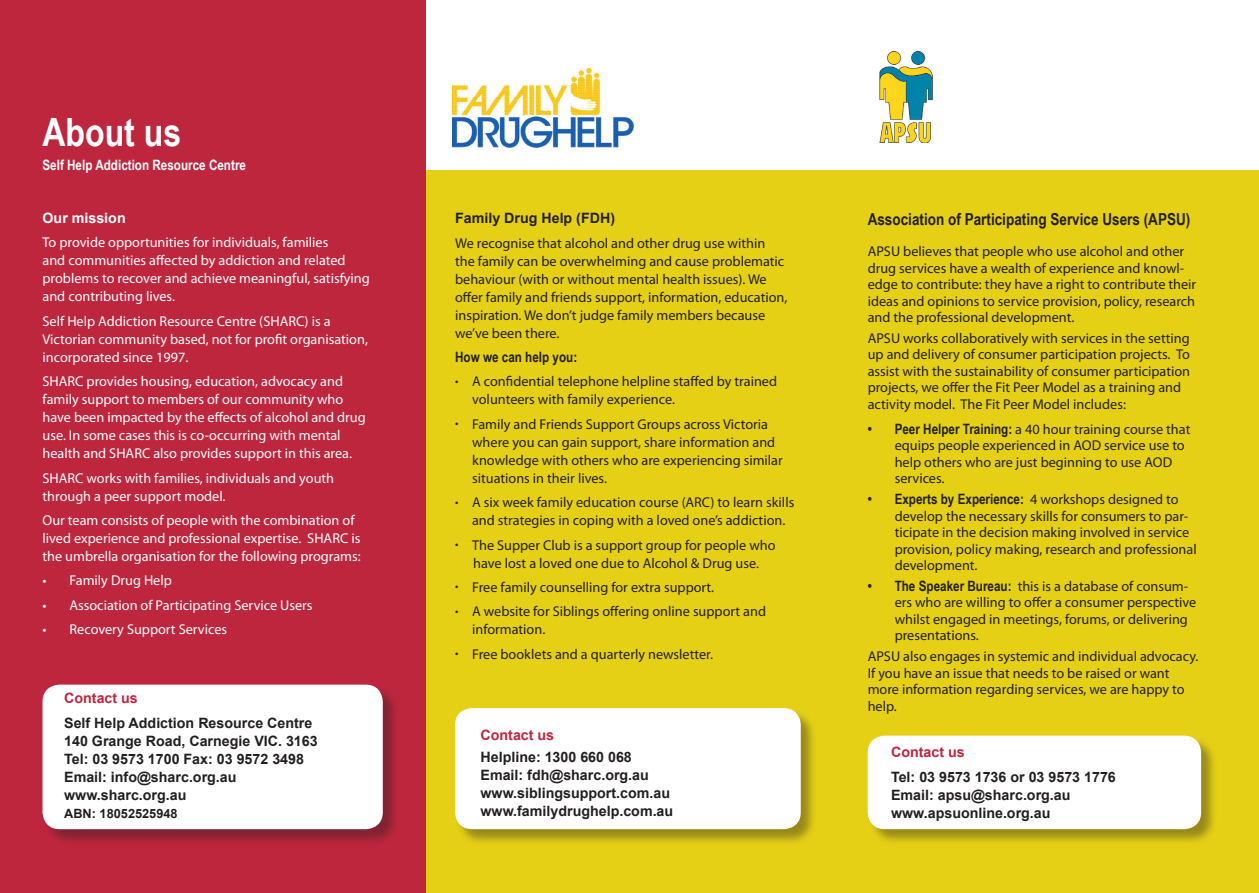
<style>
.page{position:relative;width:1259px;height:893px;background:#fff}
.page>*{position:absolute;margin:0;border:0;box-sizing:border-box;transform-origin:0 0}
.Bodycopy{font:700 39px "Arial Narrow";color:#fff}
.t1{font:700 16.5px "Arial Narrow";color:#231f20}
.Bodycopy-2{font:14.25px/16.5px "Myriad Pro";color:#231f20}
.Bodycopy-3{font:14.25px/18px "Myriad Pro";color:#fff}
.Bodycopy-4{font:700 14.25px/18px "Arial";color:#231f20}
.Heading_B{font:700 14.25px/18px "Arial";color:#231f20}
.Bodycopy-5{font:700 14.25px "Arial Narrow";color:#fff}
.Heading_B-2{font:700 14.25px "Arial";color:#be263e}
.Bodycopy-6{font:700 14.25px "Arial Narrow";color:#231f20}
.Heading_B-3{font:700 14.25px "Arial";color:#fff}
.Bodycopy-7{font:700 12.75px "Arial";color:#231f20}
.s1{font-size:12px}
.s2{font-family:"Arial Narrow";font-weight:700}
</style>
<div class="page">
<div style="left:421px;top:170px;width:838px;height:723px;background:#e5d016"></div>
<div style="left:0;top:0;width:425px;height:893px;background:#be263e"></div>
<div style="left:43px;top:685px;width:356px;height:161px;background:#231f20;opacity:.4"></div>
<div style="left:43px;top:685px;width:340px;height:144px;background:#fff;border-radius:17px"></div>
<div style="left:455px;top:708px;width:362px;height:138px;background:#231f20;opacity:.4"></div>
<div style="left:455px;top:708px;width:346px;height:121px;background:#fff;border-radius:17px"></div>
<div style="left:868px;top:736px;width:350px;height:110px;background:#231f20;opacity:.4"></div>
<div style="left:867px;top:736px;width:334px;height:93px;background:#fff;border-radius:17px"></div>
<img style="left:453px;top:69px;width:180px;height:79px">
<img style="left:879px;top:52px;width:54px;height:91px">
<p class="Bodycopy" style="left:43px;top:102px;width:140px">About us</p>
<p class="Bodycopy-5" style="left:43px;top:154px;width:205px">Self Help Addiction Resource Centre</p>
<p class="Heading_B-3" style="left:43px;top:209px;width:85px">Our mission</p>
<p class="Bodycopy-3" style="left:43px;top:233px;width:329px">To provide opportunities for individuals, families<br>and communities affected by addiction and related problems to recover and achieve meaningful, satisfying and contributing lives.</p>
<p class="Bodycopy-3" style="left:43px;top:312px;width:327px">Self Help Addiction Resource Centre (SHARC) is a<br>Victorian community based, not for profit organisation, incorporated since 1997.</p>
<p class="Bodycopy-3" style="left:43px;top:372px;width:325px">SHARC provides housing, education, advocacy and family support to members of our community who have been impacted by the effects of alcohol and drug use. In some cases this is co-occurring with mental health and SHARC also provides support in this area.</p>
<p class="Bodycopy-3" style="left:43px;top:468px;width:293px">SHARC works with families, individuals and youth through a peer support model.</p>
<p class="Bodycopy-3" style="left:43px;top:511px;width:320px">Our team consists of people with the combination of lived experience and professional expertise. SHARC is the umbrella organisation for the following programs:</p>
<p class="Bodycopy-3" style="left:43px;top:571px;width:131px">• Family Drug Help</p>
<p class="Bodycopy-3" style="left:43px;top:596px;width:271px">• Association of Participating Service Users</p>
<p class="Bodycopy-3" style="left:43px;top:620px;width:186px">• Recovery Support Services</p>
<p class="Heading_B-2" style="left:64px;top:689px;width:75px">Contact us</p>
<p class="Bodycopy-4" style="left:64px;top:714px;width:255px">Self Help Addiction Resource Centre<br>140 Grange Road, Carnegie VIC. 3163<br>Tel: 03 9573 1700 Fax: 03 9572 3498<br>Email: info@sharc.org.au www.sharc.org.au</p>
<p class="Bodycopy-7" style="left:64px;top:805px;width:115px">ABN: 18052525948</p>
<p class="Heading_B" style="left:455px;top:210px;width:161px">Family Drug Help (FDH)</p>
<p class="Bodycopy-2" style="left:455px;top:234px;width:334px;line-height:18px">We recognise that alcohol and other drug use within the family can be overwhelming and cause problematic behaviour (with or without mental health issues). We offer family and friends support, information, education, inspiration. We don’t judge family members because we’ve been there.</p>
<p class="Bodycopy-6" style="left:455px;top:346px;width:124px">How we can help you:</p>
<p class="Bodycopy-2" style="left:472px;top:372px;width:306px;line-height:18px;text-indent:-17px"><span class="s1">•</span> A confidential telephone helpline staffed by trained volunteers with family experience.</p>
<p class="Bodycopy-2" style="left:472px;top:415px;width:312px;line-height:18px;text-indent:-17px"><span class="s1">•</span> Family and Friends Support Groups across Victoria where you can gain support, share information and knowledge with others who are experiencing similar situations in their lives.</p>
<p class="Bodycopy-2" style="left:455px;top:493px;width:341px;line-height:18px;text-align:center"><span class="s1">•</span> A six week family education course (ARC) to learn skills and strategies in coping with a loved one’s addiction.</p>
<p class="Bodycopy-2" style="left:455px;top:536px;width:322px;line-height:18px;text-align:center"><span class="s1">•</span> The Supper Club is a support group for people who have lost a loved one due to Alcohol &amp; Drug use.</p>
<p class="Bodycopy-2" style="left:455px;top:579px;width:261px"><span class="s1">•</span> Free family counselling for extra support.</p>
<p class="Bodycopy-2" style="left:472px;top:602px;width:295px;line-height:18px;text-indent:-17px"><span class="s1">•</span> A website for Siblings offering online support and information.</p>
<p class="Bodycopy-2" style="left:455px;top:645px;width:259px"><span class="s1">•</span> Free booklets and a quarterly newsletter.</p>
<p class="t1" style="left:867px;top:206px;width:324px">Association of Participating Service Users (APSU)</p>
<p class="Bodycopy-2" style="left:867px;top:243px;width:330px">APSU believes that people who use alcohol and other drug services have a wealth of experience and knowl&shy;edge to contribute: they have a right to contribute their ideas and opinions to service provision, policy, research and the professional development.</p>
<p class="Bodycopy-2" style="left:867px;top:330px;width:324px">APSU works collaboratively with services in the setting up and delivery of consumer participation projects. To assist with the sustainability of consumer participation projects, we offer the Fit Peer Model as a training and activity model. The Fit Peer Model includes:</p>
<p class="Bodycopy-2" style="left:894px;top:421px;width:297px;text-indent:-27px"><span class="s2">• Peer Helper Training:</span> a 40 hour training course that equips people experienced in AOD service use to help others who are just beginning to use AOD services.</p>
<p class="Bodycopy-2" style="left:894px;top:491px;width:303px;text-indent:-27px"><span class="s2">• Experts by Experience:</span> 4 workshops designed to develop the necessary skills for consumers to par&shy;ticipate in the decision making involved in service provision, policy making, research and professional development.</p>
<p class="Bodycopy-2" style="left:894px;top:578px;width:303px;text-indent:-27px"><span class="s2">• The Speaker Bureau:</span> this is a database of consum&shy;ers who are willing to offer a consumer perspective whilst engaged in meetings, forums, or delivering presentations.</p>
<p class="Bodycopy-2" style="left:867px;top:648px;width:332px">APSU also engages in systemic and individual advocacy.<br>If you have an issue that needs to be raised or want more information regarding services, we are happy to help.</p>
<p class="Heading_B-2" style="left:480px;top:725px;width:75px">Contact us</p>
<p class="Heading_B" style="left:480px;top:748px;width:194px">Helpline: 1300 660 068<br>Email: fdh@sharc.org.au www.siblingsupport.com.au www.familydrughelp.com.au</p>
<p class="Heading_B-2" style="left:891px;top:743px;width:75px">Contact us</p>
<p class="Bodycopy-4" style="left:891px;top:768px;width:226px">Tel: 03 9573 1736 or 03 9573 1776<br>Email: apsu@sharc.org.au www.apsuonline.org.au</p>
</div>
